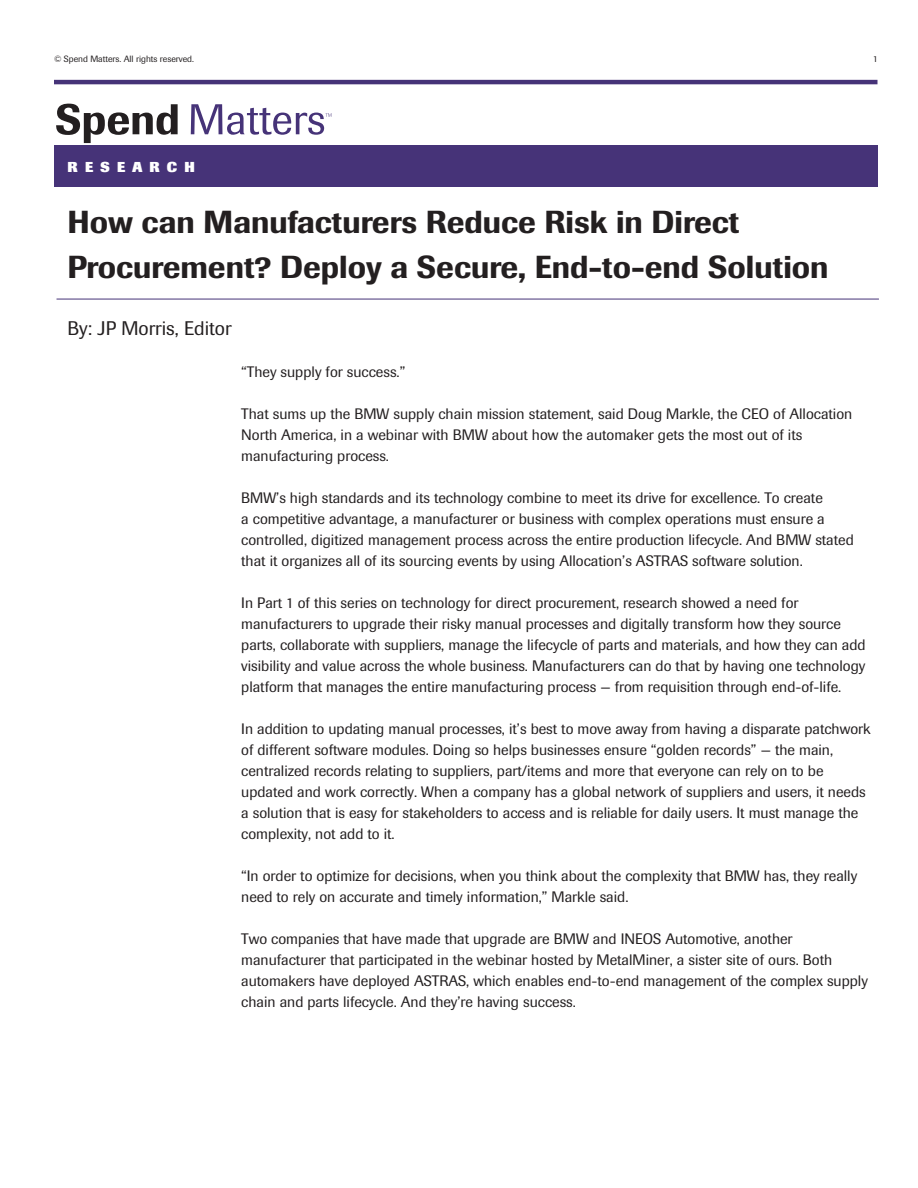
<style>
.page{position:relative;width:918px;height:1188px;background:#fff}
.page>*{position:absolute;margin:0;border:0;box-sizing:border-box;transform-origin:0 0}
.t1{font:500 31.5px/45px "Imago";color:#231f20}
.t2{font:19.5px "Imago";color:#231f20}
.t3{font:15px/21px "Imago";color:#231f20}
.t4{font:800 14.25px "Imago";letter-spacing:.5em;color:#fff}
.t5{font:9px "Imago";color:#231f20}
</style>
<div class="page">
<div style="left:54px;top:146px;width:824px;height:41px;background:#463378"></div>
<svg style="left:56px;top:104px;width:122px;height:39px"></svg>
<svg style="left:191px;top:104px;width:141px;height:31px"></svg>
<hr style="left:54px;top:80px;width:824px;height:4px;background:#463378">
<hr style="left:57px;top:299px;width:822px;height:1px;background:#463378">
<p class="t5" style="left:54px;top:53px;width:142px">© Spend Matters. All rights reserved.</p>
<p class="t5" style="left:873px;top:53px;width:6px">1</p>
<p class="t4" style="left:68px;top:158px;width:129px">RESEARCH</p>
<p class="t1" style="left:68px;top:200px;width:763px">How can Manufacturers Reduce Risk in Direct<br>Procurement? Deploy a Secure, End-to-end Solution</p>
<p class="t2" style="left:68px;top:316px;width:166px">By: JP Morris, Editor</p>
<p class="t3" style="left:241px;top:361px;width:166px">“They supply for success.”</p>
<p class="t3" style="left:241px;top:403px;width:613px">That sums up the BMW supply chain mission statement, said Doug Markle, the CEO of Allocation<br>North America, in a webinar with BMW about how the automaker gets the most out of its manufacturing process.</p>
<p class="t3" style="left:241px;top:487px;width:614px">BMW’s high standards and its technology combine to meet its drive for excellence. To create<br>a competitive advantage, a manufacturer or business with complex operations must ensure a controlled, digitized management process across the entire production lifecycle. And BMW stated that it organizes all of its sourcing events by using Allocation’s ASTRAS software solution.</p>
<p class="t3" style="left:241px;top:592px;width:626px">In Part 1 of this series on technology for direct procurement, research showed a need for manufacturers to upgrade their risky manual processes and digitally transform how they source parts, collaborate with suppliers, manage the lifecycle of parts and materials, and how they can add visibility and value across the whole business. Manufacturers can do that by having one technology platform that manages the entire manufacturing process — from requisition through end-of-life.</p>
<p class="t3" style="left:241px;top:718px;width:631px">In addition to updating manual processes, it’s best to move away from having a disparate patchwork of different software modules. Doing so helps businesses ensure “golden records” — the main, centralized records relating to suppliers, part/items and more that everyone can rely on to be updated and work correctly. When a company has a global network of suppliers and users, it needs a solution that is easy for stakeholders to access and is reliable for daily users. It must manage the complexity, not add to it.</p>
<p class="t3" style="left:241px;top:865px;width:618px">“In order to optimize for decisions, when you think about the complexity that BMW has, they really need to rely on accurate and timely information,” Markle said.</p>
<p class="t3" style="left:241px;top:928px;width:628px">Two companies that have made that upgrade are BMW and INEOS Automotive, another manufacturer that participated in the webinar hosted by MetalMiner, a sister site of ours. Both automakers have deployed ASTRAS, which enables end-to-end management of the complex supply chain and parts lifecycle. And they’re having success.</p>
</div>
